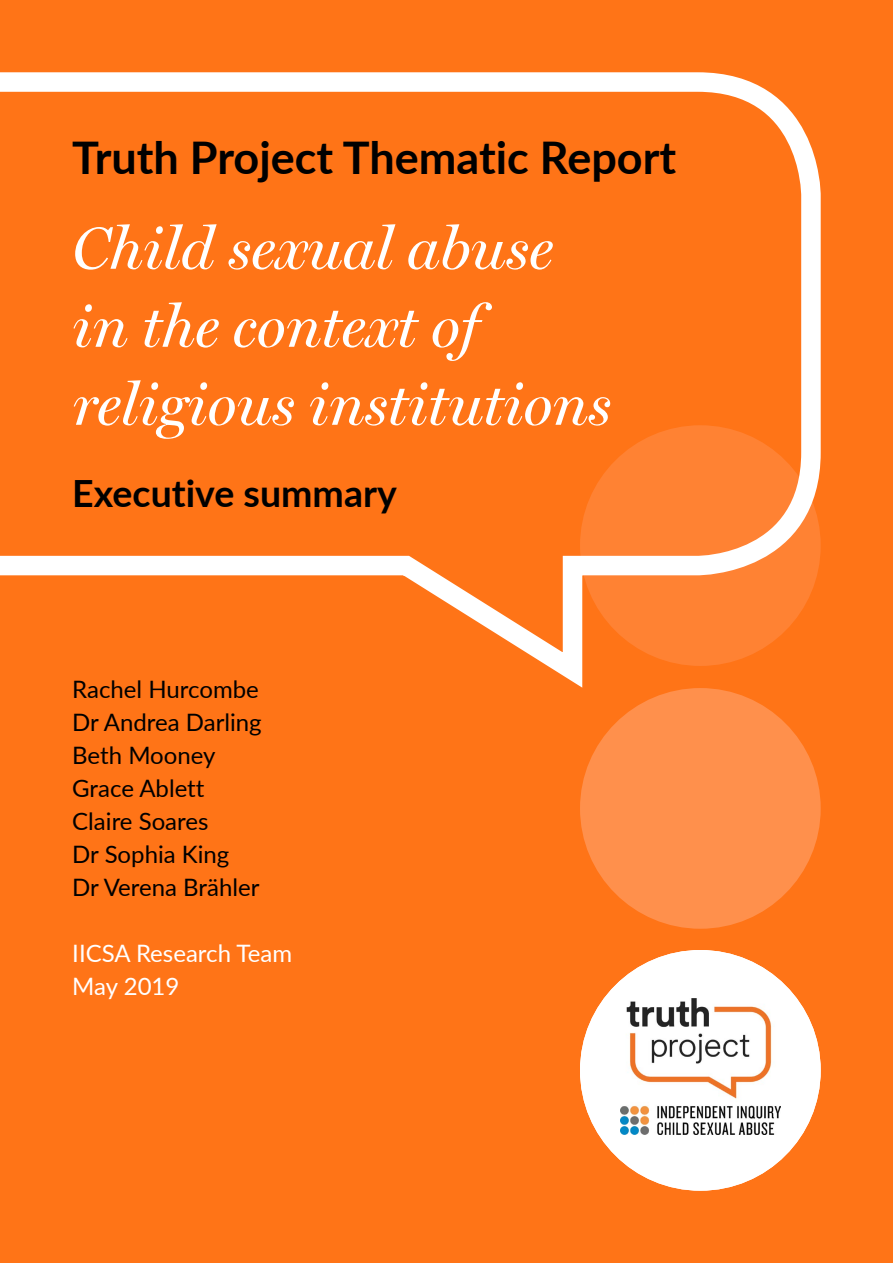
<style>
.page{position:relative;width:893px;height:1263px;background:#ff7417}
.page>*{position:absolute;margin:0;border:0;box-sizing:border-box;transform-origin:0 0}
.t1{font:italic 60px/78px "Miller Display";color:#fff}
.t2{font:700 45px "Lato";color:#000}
.t3{font:700 37.5px "Lato";color:#000}
.t4{font:24px/33px "Lato";color:#000}
.t5{font:24px/33px "Lato";color:#fff}
</style>
<div class="page">
<svg style="left:0;top:72px;width:821px;height:633px"></svg>
<div style="left:580px;top:688px;width:241px;height:241px;background:#ff904c;border-radius:50%"></div>
<div style="left:580px;top:950px;width:241px;height:241px;background:#fff;border-radius:50%"></div>
<img style="left:620px;top:998px;width:160px;height:136px">
<h1 class="t2" style="left:72px;top:124px;width:605px">Truth Project Thematic Report</h1>
<p class="t1" style="left:72px;top:209px;width:541px">Child sexual abuse in the context of religious institutions</p>
<h1 class="t3" style="left:72px;top:466px;width:326px">Executive summary</h1>
<p class="t4" style="left:72px;top:672px;width:191px">Rachel Hurcombe<br>Dr Andrea Darling<br>Beth Mooney<br>Grace Ablett<br>Claire Soares<br>Dr Sophia King<br>Dr Verena Brähler</p>
<h2 class="t5" style="left:72px;top:936px;width:221px">IICSA Research Team<br>May 2019</h2>
</div>
